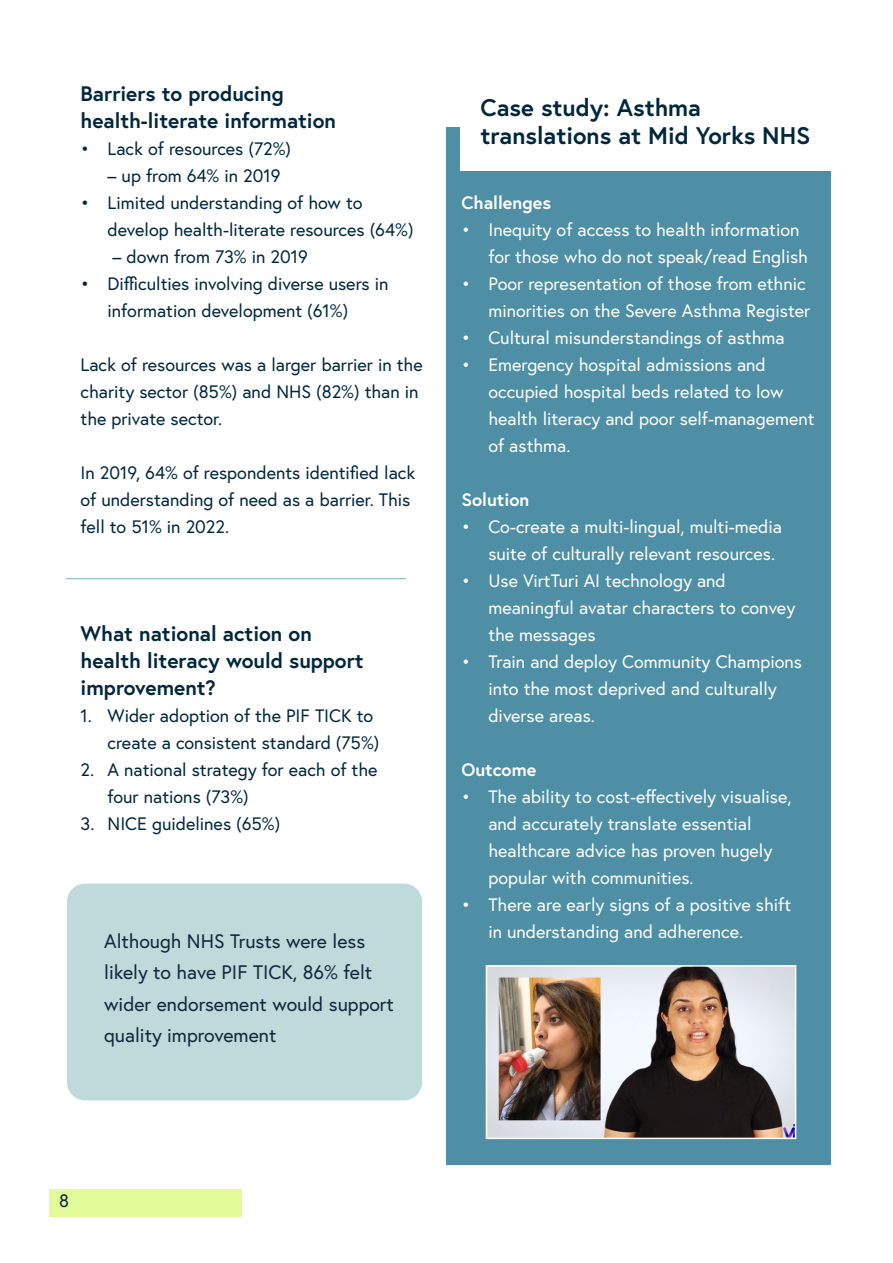
<style>
.page{position:relative;width:893px;height:1263px;background:#fff}
.page>*{position:absolute;margin:0;border:0;box-sizing:border-box;transform-origin:0 0}
.t1{font:700 24px/28.8px "Europa";color:#00273d}
.t2{font:700 21px/27px "Europa";color:#00273d}
.t3{font:19.5px/31.5px "Europa";color:#0f273b}
.t4{font:18px/27px "Europa";color:#fff}
.t5{font:18px/27px "Europa";color:#00273d}
.t6{font:700 18px "Europa";color:#fff}
</style>
<div class="page">
<div style="left:50px;top:1189px;width:192px;height:28px;background:#e2fa98"></div>
<div style="left:446px;top:127px;width:385px;height:1038px;background:#4e8fa5"></div>
<div style="left:460px;top:83px;width:377px;height:87px;background:#fff"></div>
<hr style="left:66px;top:578px;width:340px;height:1px;background:#7db3b5">
<div style="left:67px;top:883px;width:355px;height:217px;background:#bfdada;border-radius:18px"></div>
<img style="left:489px;top:968px;width:304px;height:168px">
<div style="left:486px;top:965px;width:310px;height:174px;border:2px solid #fff"></div>
<p class="t2" style="left:81px;top:79px;width:257px">Barriers to producing health-literate information</p>
<p class="t5" style="left:81px;top:135px;width:212px">• Lack of resources (72%)</p>
<p class="t5" style="left:108px;top:162px;width:174px">– up from 64% in 2019</p>
<p class="t5" style="left:108px;top:189px;width:307px;text-indent:-27px">• Limited understanding of how to develop health-literate resources (64%)</p>
<p class="t5" style="left:113px;top:243px;width:197px">– down from 73% in 2019</p>
<p class="t5" style="left:108px;top:270px;width:282px;text-indent:-27px">• Difficulties involving diverse users in information development (61%)</p>
<p class="t5" style="left:81px;top:351px;width:344px">Lack of resources was a larger barrier in the charity sector (85%) and NHS (82%) than in the private sector.</p>
<p class="t5" style="left:81px;top:459px;width:336px">In 2019, 64% of respondents identified lack of understanding of need as a barrier. This fell to 51% in 2022.</p>
<p class="t2" style="left:81px;top:619px;width:285px">What national action on health literacy would support improvement?</p>
<p class="t5" style="left:108px;top:702px;width:273px;text-indent:-27px">1. Wider adoption of the PIF TICK to create a consistent standard (75%)</p>
<p class="t5" style="left:108px;top:756px;width:271px;text-indent:-27px">2. A national strategy for each of the four nations (73%)</p>
<p class="t5" style="left:81px;top:810px;width:201px">3. NICE guidelines (65%)</p>
<p class="t3" style="left:104px;top:925px;width:291px">Although NHS Trusts were less likely to have PIF TICK, 86% felt wider endorsement would support quality improvement</p>
<h1 class="t1" style="left:480px;top:92px;width:331px">Case study: Asthma translations at Mid Yorks NHS</h1>
<p class="t6" style="left:461px;top:190px;width:91px">Challenges</p>
<p class="t4" style="left:488px;top:216px;width:321px;text-indent:-27px">• Inequity of access to health information for those who do not speak/read English</p>
<p class="t4" style="left:461px;top:270px;width:350px;text-align:right">• Poor representation of those from ethnic minorities on the Severe Asthma Register</p>
<p class="t4" style="left:461px;top:324px;width:325px">• Cultural misunderstandings of asthma</p>
<p class="t4" style="left:488px;top:351px;width:328px;text-indent:-27px">• Emergency hospital admissions and occupied hospital beds related to low health literacy and poor self-management of asthma.</p>
<p class="t6" style="left:461px;top:487px;width:69px">Solution</p>
<p class="t4" style="left:488px;top:513px;width:295px;text-indent:-27px">• Co-create a multi-lingual, multi-media suite of culturally relevant resources.</p>
<p class="t4" style="left:488px;top:567px;width:308px;text-indent:-27px">• Use VirtTuri AI technology and meaningful avatar characters to convey the messages</p>
<p class="t4" style="left:488px;top:648px;width:315px;text-indent:-27px">• Train and deploy Community Champions into the most deprived and culturally diverse areas.</p>
<p class="t6" style="left:461px;top:757px;width:77px">Outcome</p>
<p class="t4" style="left:488px;top:783px;width:305px;text-indent:-27px">• The ability to cost-effectively visualise, and accurately translate essential healthcare advice has proven hugely popular with communities.</p>
<p class="t4" style="left:488px;top:891px;width:304px;text-indent:-27px">• There are early signs of a positive shift in understanding and adherence.</p>
<p class="t5" style="left:59px;top:1187px;width:11px">8</p>
</div>
